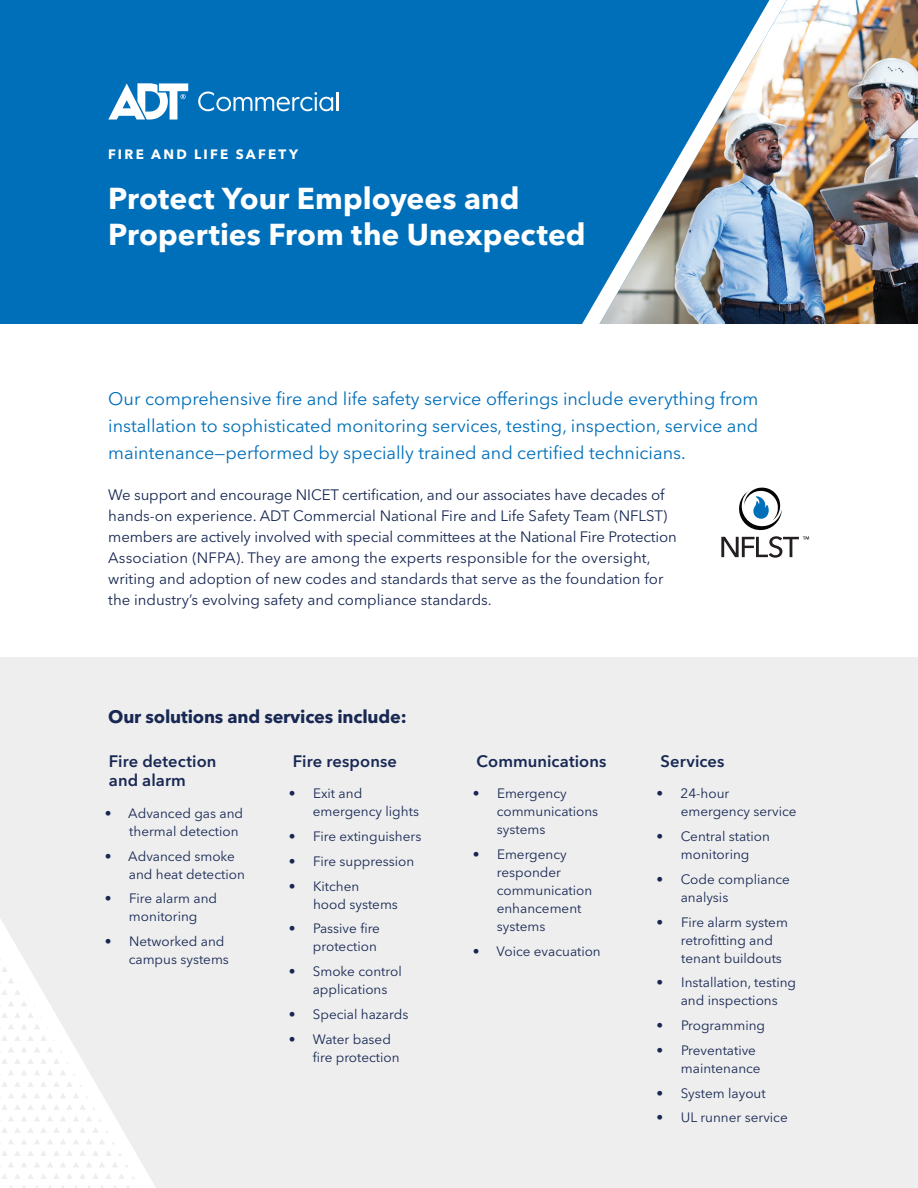
<style>
.page{position:relative;width:918px;height:1188px;background:#fff}
.page>*{position:absolute;margin:0;border:0;box-sizing:border-box;transform-origin:0 0}
.h1_flyer-2021{font:700 30px/36px "Avenir Next LT Pro";color:#fff}
.Intro_flyer-2021{font:18px/27px "Avenir Next LT Pro";color:#006fb9;text-align:justify}
.H3_2020{font:700 18px "Avenir Next LT Pro";letter-spacing:-.01em;color:#182853}
.body-h4{font:600 16.5px/19.5px "Avenir Next LT Pro";letter-spacing:.005em;color:#182853}
.P_2021{font:15px/21px "Avenir Next LT Pro";color:#182853}
.Bullet_2020{font:13.5px/18px "Avenir Next LT Pro";color:#182853}
.Eyebrow_2021{font:700 13.5px "Avenir Next LT Pro";letter-spacing:.165em;color:#fff}
</style>
<div class="page">
<div style="left:0;top:0;width:918px;height:324px;background:#006fb9"></div>
<svg style="left:198px;top:92px;width:140px;height:19px"></svg>
<svg style="left:108px;top:83px;width:80px;height:37px"></svg>
<div style="left:0;top:658px;width:918px;height:530px;background:#eeeeef"></div>
<svg style="left:0;top:919px;width:156px;height:269px"></svg>
<img style="left:582px;top:0;width:336px;height:324px">
<svg style="left:721px;top:487px;width:88px;height:71px"></svg>
<p class="Eyebrow_2021" style="left:108px;top:146px;width:192px">FIRE AND LIFE SAFETY</p>
<h1 class="h1_flyer-2021" style="left:108px;top:181px;width:479px">Protect Your Employees and<br>Properties From the Unexpected</h1>
<p class="Intro_flyer-2021" style="left:108px;top:385px;width:652px">Our comprehensive fire and life safety service offerings include everything from installation to sophisticated monitoring services, testing, inspection, service and maintenance—performed by specially trained and certified technicians.</p>
<p class="P_2021" style="left:108px;top:485px;width:570px">We support and encourage NICET certification, and our associates have decades of hands-on experience. ADT Commercial National Fire and Life Safety Team (NFLST) members are actively involved with special committees at the National Fire Protection Association (NFPA). They are among the experts responsible for the oversight, writing and adoption of new codes and standards that serve as the foundation for the industry’s evolving safety and compliance standards.</p>
<h2 class="H3_2020" style="left:108px;top:706px;width:300px">Our solutions and services include:</h2>
<p class="body-h4" style="left:109px;top:751px;width:109px">Fire detection and alarm</p>
<p class="Bullet_2020" style="left:129px;top:804px;width:115px;text-indent:-25px">• Advanced gas and thermal detection</p>
<p class="Bullet_2020" style="left:129px;top:847px;width:118px;text-indent:-24px">• Advanced smoke and heat detection</p>
<p class="Bullet_2020" style="left:105px;top:890px;width:114px;text-align:center">• Fire alarm and monitoring</p>
<p class="Bullet_2020" style="left:129px;top:932px;width:102px;text-indent:-24px">• Networked and campus systems</p>
<p class="body-h4" style="left:293px;top:751px;width:106px">Fire response</p>
<p class="Bullet_2020" style="left:313px;top:785px;width:108px;text-indent:-24px">• Exit and emergency lights</p>
<p class="Bullet_2020" style="left:289px;top:827px;width:134px">• Fire extinguishers</p>
<p class="Bullet_2020" style="left:289px;top:852px;width:127px">• Fire suppression</p>
<p class="Bullet_2020" style="left:313px;top:877px;width:86px;text-indent:-24px">• Kitchen<br>hood systems</p>
<p class="Bullet_2020" style="left:289px;top:920px;width:93px;text-align:right">• Passive fire protection</p>
<p class="Bullet_2020" style="left:313px;top:962px;width:90px;text-indent:-24px">• Smoke control applications</p>
<p class="Bullet_2020" style="left:289px;top:1005px;width:121px">• Special hazards</p>
<p class="Bullet_2020" style="left:313px;top:1030px;width:88px;text-indent:-24px">• Water based fire protection</p>
<p class="body-h4" style="left:477px;top:751px;width:132px">Communications</p>
<p class="Bullet_2020" style="left:497px;top:785px;width:103px;text-indent:-24px">• Emergency communications systems</p>
<p class="Bullet_2020" style="left:497px;top:845px;width:97px;text-indent:-24px">• Emergency responder communication enhancement systems</p>
<p class="Bullet_2020" style="left:473px;top:942px;width:130px">• Voice evacuation</p>
<p class="body-h4" style="left:661px;top:751px;width:65px">Services</p>
<p class="Bullet_2020" style="left:681px;top:785px;width:117px;text-indent:-24px">• 24-hour emergency service</p>
<p class="Bullet_2020" style="left:657px;top:827px;width:115px;text-align:center">• Central station monitoring</p>
<p class="Bullet_2020" style="left:681px;top:870px;width:111px;text-indent:-24px">• Code compliance analysis</p>
<p class="Bullet_2020" style="left:681px;top:913px;width:109px;text-indent:-24px">• Fire alarm system retrofitting and tenant buildouts</p>
<p class="Bullet_2020" style="left:657px;top:974px;width:141px;text-align:center">• Installation, testing and inspections</p>
<p class="Bullet_2020" style="left:657px;top:1016px;width:110px">• Programming</p>
<p class="Bullet_2020" style="left:681px;top:1041px;width:81px;text-indent:-24px">• Preventative maintenance</p>
<p class="Bullet_2020" style="left:657px;top:1084px;width:111px">• System layout</p>
<p class="Bullet_2020" style="left:657px;top:1109px;width:133px">• UL runner service</p>
</div>
